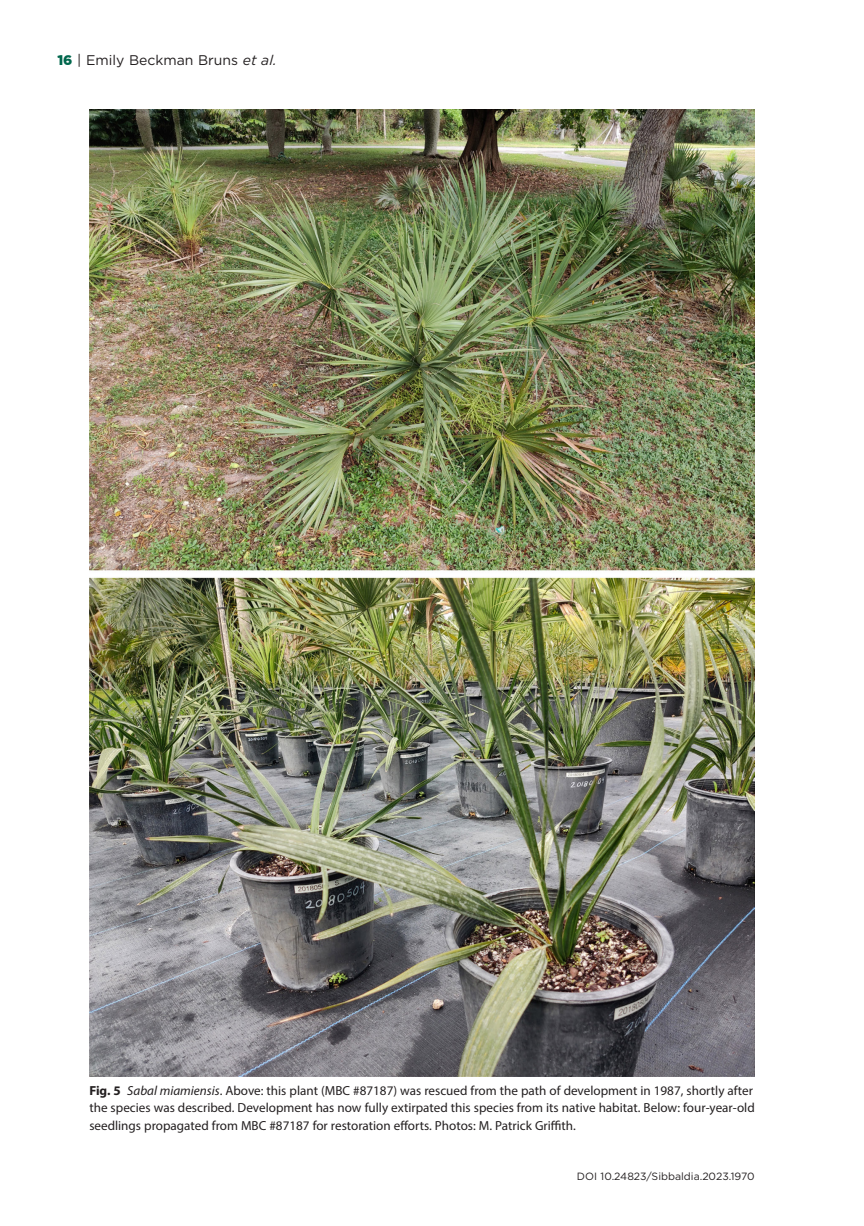
<style>
.page{position:relative;width:864px;height:1226px;background:#fff}
.page>*{position:absolute;margin:0;border:0;box-sizing:border-box;transform-origin:0 0}
.t1{font:14px "Gotham";color:#231f20}
.captions{font:13.12px/17.5px "Myriad Pro";color:#231f20}
.t2{font:10.5px "Gotham";color:#231f20}
.s1{font-weight:900;color:#01674d}
.s2{font-style:italic}
.s3{font-weight:700}
</style>
<div class="page">
<img style="left:89px;top:109px;width:665px;height:967px">
<p class="t1" style="left:57px;top:51px;width:221px"><span class="s1">16</span> | Emily Beckman Bruns <span class="s2">et al.</span></p>
<p class="captions" style="left:89px;top:1081px;width:666px"><span class="s3">Fig. 5</span> <span class="s2">Sabal miamiensis</span>. Above: this plant (MBC #87187) was rescued from the path of development in 1987, shortly after the species was described. Development has now fully extirpated this species from its native habitat. Below: four-year-old seedlings propagated from MBC #87187 for restoration efforts. Photos: M. Patrick Griffith.</p>
<p class="t2" style="left:576px;top:1169px;width:179px">DOI 10.24823/Sibbaldia.2023.1970</p>
</div>
